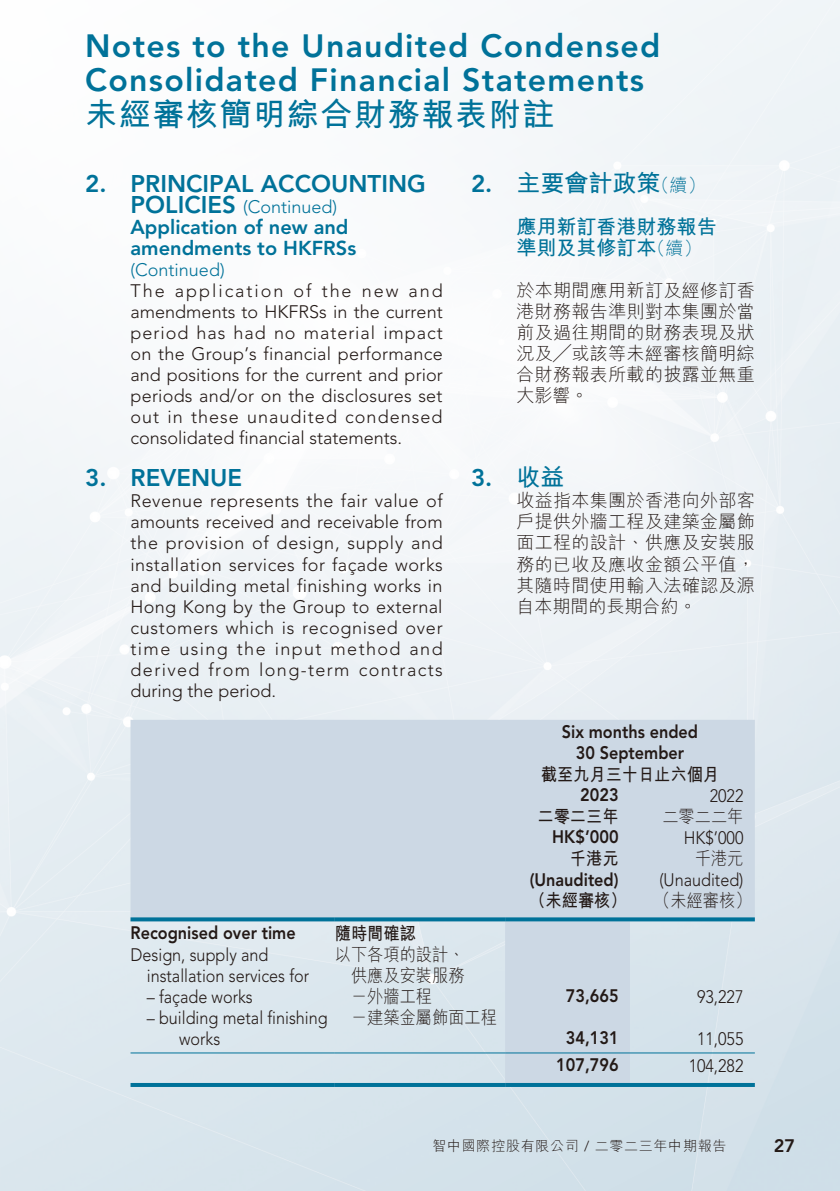
<style>
.page{position:relative;width:840px;height:1191px;background:#fff}
.page>*{position:absolute;margin:0;border:0;box-sizing:border-box;transform-origin:0 0}
.t1{font:800 32px/34px "Avenir LT Std";letter-spacing:.04em;color:#007299}
.t2{font:700 32px "M Hei HK";letter-spacing:.05em;color:#007299}
.t3{font:800 24px "Avenir LT Std";color:#007299}
.t4{font:700 24px "M Hei HK";color:#007299}
.t5{font:800 20px/21px "Avenir LT Std";color:#007299}
.t6{font:700 20px/21px "M Hei HK";color:#007299}
.t7{font:300 18px/21px "Avenir LT Std";color:#231916;text-align:justify}
.t8{font:300 18px/21px "M Hei HK";letter-spacing:.02em;color:#231916;text-align:justify}
.t9{font:300 18px/21px "Avenir LT Std";color:#231916;scale:.9 1}
.t10{font:800 18px/21px "Avenir LT Std";color:#231916;text-align:center;scale:.9 1}
.t11{font:300 18px "Avenir LT Std";color:#007299}
.t12{font:700 18px "M Hei HK";color:#231916;scale:.9 1}
.t13{font:300 18px/21px "M Hei HK";color:#231916;text-align:right;scale:.9 1}
.t14{font:300 18px "M Hei HK";letter-spacing:.02em;color:#231916;scale:.9 1}
.t15{font:800 18px "Avenir LT Std";color:#231916}
.t16{font:300 14px "M Hei HK";letter-spacing:.05em;color:#231916}
.s1{font-weight:800;font-size:24px}
.s2{font-family:"Avenir LT Std";font-weight:800}
.s3{font-weight:300;font-size:18px}
.s4{font-family:"M Hei HK";font-weight:700}
.s5{font-family:"Avenir LT Std"}
</style>
<div class="page">
<img style="left:0;top:0;width:839px;height:1191px">
<svg style="left:130px;top:720px;width:624px;height:363px;background:#d0dce7"></svg>
<svg style="left:130px;top:917px;width:204px;height:4px"></svg>
<svg style="left:334px;top:917px;width:171px;height:4px"></svg>
<svg style="left:505px;top:917px;width:124px;height:4px"></svg>
<svg style="left:629px;top:917px;width:125px;height:4px"></svg>
<hr style="left:130px;top:1052px;width:204px;height:1px;background:#007299">
<hr style="left:334px;top:1052px;width:171px;height:1px;background:#007299">
<hr style="left:505px;top:1052px;width:124px;height:1px;background:#007299">
<hr style="left:629px;top:1052px;width:125px;height:1px;background:#007299">
<hr style="left:130px;top:1083px;width:204px;height:4px;background:#007299">
<hr style="left:334px;top:1083px;width:171px;height:4px;background:#007299">
<hr style="left:505px;top:1083px;width:124px;height:4px;background:#007299">
<hr style="left:629px;top:1083px;width:125px;height:4px;background:#007299">
<h1 class="t1" style="left:85px;top:29px;width:576px">Notes to the Unaudited Condensed<br>Consolidated Financial Statements</h1>
<h1 class="t2" style="left:85px;top:91px;width:470px">未經審核簡明綜合財務報表附註</h1>
<h2 class="t3" style="left:85px;top:169px;width:342px">2. PRINCIPAL ACCOUNTING</h2>
<p class="t11" style="left:130px;top:196px;width:208px"><span class="s1">POLICIES</span> (Continued)</p>
<p class="t5" style="left:130px;top:217px;width:227px">Application of new and amendments to HKFRSs</p>
<p class="t11" style="left:130px;top:259px;width:96px">(Continued)</p>
<p class="t7" style="left:130px;top:281px;width:313px">The application of the new and amendments to HKFRSs in the current period has had no material impact on the Group’s financial performance and positions for the current and prior periods and/or on the disclosures set out in these unaudited condensed consolidated financial statements.</p>
<h2 class="t3" style="left:85px;top:463px;width:158px">3. REVENUE</h2>
<p class="t7" style="left:130px;top:491px;width:313px">Revenue represents the fair value of amounts received and receivable from the provision of design, supply and installation services for façade works and building metal finishing works in Hong Kong by the Group to external customers which is recognised over time using the input method and derived from long-term contracts during the period.</p>
<h2 class="t4" style="left:471px;top:165px;width:236px"><span class="s2">2.</span> 主要會計政策<span class="s3">（續）</span></h2>
<p class="t6" style="left:516px;top:214px;width:201px">應用新訂香港財務報告準則及其修訂本<span class="s3">（續）</span></p>
<p class="t8" style="left:516px;top:280px;width:240px">於本期間應用新訂及經修訂香港財務報告準則對本集團於當前及過往期間的財務表現及狀況及╱或該等未經審核簡明綜合財務報表所載的披露並無重大影響。</p>
<h2 class="t3" style="left:471px;top:463px;width:95px">3. <span class="s4">收益</span></h2>
<p class="t8" style="left:516px;top:490px;width:240px">收益指本集團於香港向外部客戶提供外牆工程及建築金屬飾面工程的設計、供應及安裝服務的已收及應收金額公平值，其隨時間使用輸入法確認及源自本期間的長期合約。</p>
<p class="t10" style="left:561px;top:721px;width:153px">Six months ended<br>30 September</p>
<p class="t12" style="left:540px;top:761px;width:200px">截至九月三十日止六個月</p>
<p class="t10" style="left:580px;top:784px;width:44px">2023</p>
<p class="t9" style="left:709px;top:785px;width:39px">2022</p>
<p class="t12" style="left:537px;top:803px;width:91px">二零二三年</p>
<p class="t14" style="left:662px;top:806px;width:91px">二零二二年</p>
<p class="t10" style="left:552px;top:826px;width:75px">HK$’000</p>
<p class="t9" style="left:683px;top:827px;width:68px">HK$’000</p>
<p class="t12" style="left:569px;top:845px;width:55px">千港元</p>
<p class="t14" style="left:694px;top:849px;width:55px">千港元</p>
<p class="t10" style="left:529px;top:869px;width:100px">(Unaudited)</p>
<p class="t9" style="left:659px;top:869px;width:95px">(Unaudited)</p>
<p class="t12" style="left:529px;top:887px;width:110px">（未經審核）</p>
<p class="t14" style="left:654px;top:891px;width:110px">（未經審核）</p>
<p class="t10" style="left:130px;top:922px;width:185px">Recognised over time</p>
<p class="t12" style="left:334px;top:920px;width:91px">隨時間確認</p>
<p class="t9" style="left:147px;top:944px;width:182px;text-indent:-16px">Design, supply and installation services for</p>
<p class="t13" style="left:335px;top:943px;width:146px">以下各項的設計、供應及安裝服務</p>
<p class="t9" style="left:147px;top:986px;width:119px">– façade works</p>
<p class="t14" style="left:351px;top:987px;width:91px">－外牆工程</p>
<p class="t10" style="left:565px;top:985px;width:60px">73,665</p>
<p class="t9" style="left:696px;top:986px;width:53px">93,227</p>
<p class="t9" style="left:179px;top:1007px;width:166px;text-indent:-32px">– building metal finishing works</p>
<p class="t13" style="left:351px;top:1006px;width:163px">－建築金屬飾面工程</p>
<p class="t10" style="left:565px;top:1027px;width:60px">34,131</p>
<p class="t9" style="left:696px;top:1028px;width:53px">11,055</p>
<p class="t10" style="left:556px;top:1054px;width:71px">107,796</p>
<p class="t9" style="left:688px;top:1055px;width:62px">104,282</p>
<p class="t16" style="left:432px;top:1138px;width:295px">智中國際控股有限公司 <span class="s5">/</span> 二零二三年中期報告</p>
<p class="t15" style="left:773px;top:1135px;width:23px">27</p>
</div>
